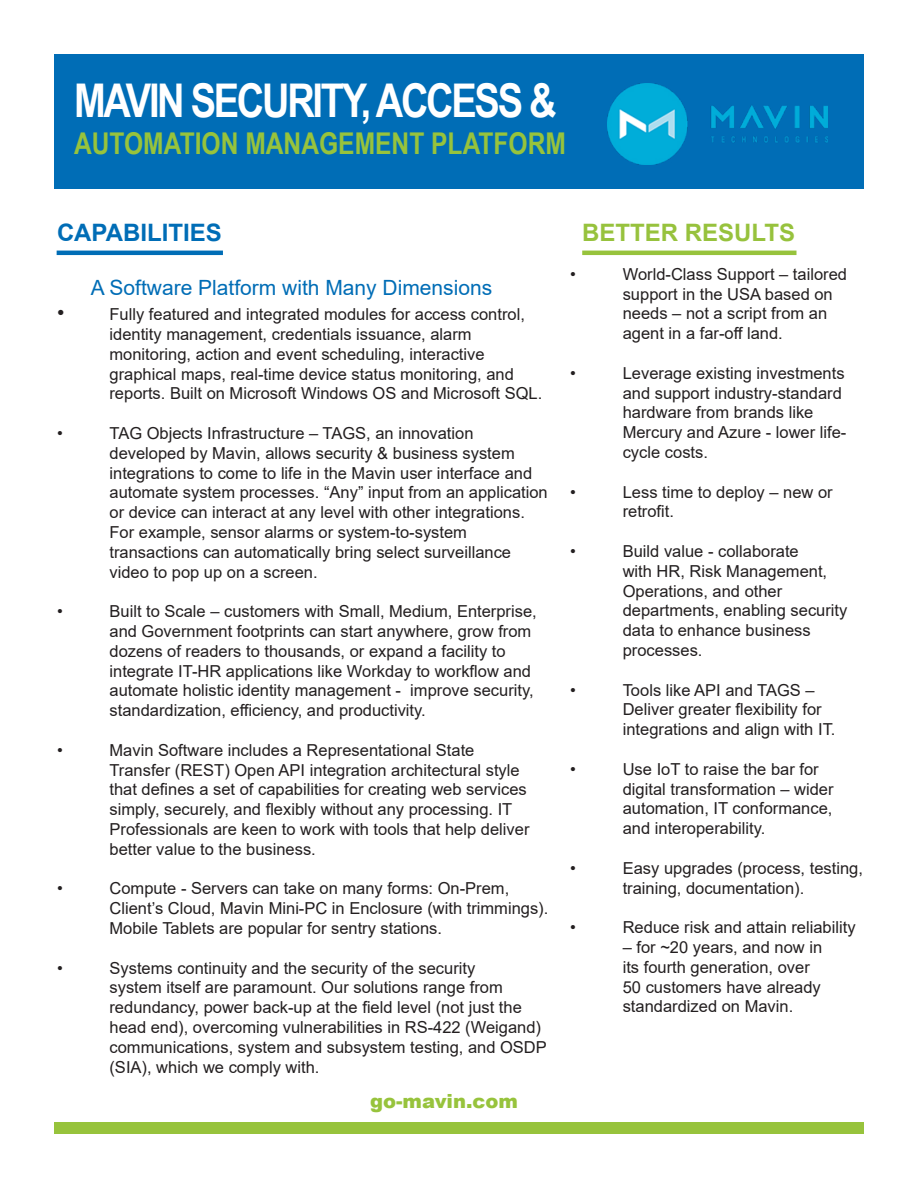
<style>
.page{position:relative;width:918px;height:1188px;background:#fff}
.page>*{position:absolute;margin:0;border:0;box-sizing:border-box;transform-origin:0 0}
.t1{font:700 46.5px "Arial Narrow";letter-spacing:-.05em;color:#fff}
.t2{font:700 30px "Arial Narrow";color:#97c33c}
.t3{font:700 24px "Arial";color:#97c23d}
.t4{font:700 24px "Arial";color:#006db6}
.t5{font:21px "Arial";color:#006db6}
.t6{font:900 19.5px "Arial";color:#97c33c}
.t7{font:16.5px/19.8px "Arial";color:#231f20}
.s1{font-size:21px}
</style>
<div class="page">
<div style="left:54px;top:54px;width:810px;height:135px;background:#006db6"></div>
<div style="left:54px;top:1122px;width:810px;height:12px;background:#97c33c"></div>
<img style="left:608px;top:84px;width:220px;height:80px">
<hr style="left:582px;top:251px;width:214px;height:4px;background:#97c33c">
<hr style="left:57px;top:251px;width:166px;height:4px;background:#006db6">
<p class="t1" style="left:74px;top:66px;width:484px">MAVIN SECURITY, ACCESS &amp;</p>
<p class="t2" style="left:74px;top:120px;width:493px">AUTOMATION MANAGEMENT PLATFORM</p>
<p class="t4" style="left:57px;top:216px;width:166px">CAPABILITIES</p>
<p class="t5" style="left:91px;top:273px;width:403px">A Software Platform with Many Dimensions</p>
<p class="t7" style="left:110px;top:304px;width:434px;text-indent:-52px"><span class="s1">•</span> Fully featured and integrated modules for access control, identity management, credentials issuance, alarm monitoring, action and event scheduling, interactive graphical maps, real-time device status monitoring, and reports. Built on Microsoft Windows OS and Microsoft SQL.</p>
<p class="t7" style="left:57px;top:423px;width:7px">•</p>
<p class="t7" style="left:110px;top:423px;width:440px">TAG Objects Infrastructure – TAGS, an innovation developed by Mavin, allows security &amp; business system integrations to come to life in the Mavin user interface and automate system processes. “Any” input from an application or device can interact at any level with other integrations.<br>For example, sensor alarms or system-to-system transactions can automatically bring select surveillance video to pop up on a screen.</p>
<p class="t7" style="left:57px;top:601px;width:7px">•</p>
<p class="t7" style="left:110px;top:601px;width:429px">Built to Scale – customers with Small, Medium, Enterprise, and Government footprints can start anywhere, grow from dozens of readers to thousands, or expand a facility to integrate IT-HR applications like Workday to workflow and automate holistic identity management - improve security, standardization, efficiency, and productivity.</p>
<p class="t7" style="left:57px;top:740px;width:7px">•</p>
<p class="t7" style="left:110px;top:740px;width:422px">Mavin Software includes a Representational State Transfer (REST) Open API integration architectural style that defines a set of capabilities for creating web services simply, securely, and flexibly without any processing. IT Professionals are keen to work with tools that help deliver better value to the business.</p>
<p class="t7" style="left:57px;top:879px;width:7px">•</p>
<p class="t7" style="left:110px;top:879px;width:440px">Compute - Servers can take on many forms: On-Prem,<br>Client’s Cloud, Mavin Mini-PC in Enclosure (with trimmings).<br>Mobile Tablets are popular for sentry stations.</p>
<p class="t7" style="left:57px;top:958px;width:7px">•</p>
<p class="t7" style="left:110px;top:958px;width:439px">Systems continuity and the security of the security<br>system itself are paramount. Our solutions range from redundancy, power back-up at the field level (not just the head end), overcoming vulnerabilities in RS-422 (Weigand) communications, system and subsystem testing, and OSDP (SIA), which we comply with.</p>
<p class="t6" style="left:370px;top:1087px;width:150px">go-mavin.com</p>
<p class="t3" style="left:582px;top:216px;width:214px">BETTER RESULTS</p>
<p class="t7" style="left:570px;top:264px;width:7px">•</p>
<p class="t7" style="left:623px;top:264px;width:226px">World-Class Support – tailored support in the USA based on needs – not a script from an agent in a far-off land.</p>
<p class="t7" style="left:570px;top:363px;width:7px">•</p>
<p class="t7" style="left:623px;top:363px;width:225px">Leverage existing investments and support industry-standard hardware from brands like<br>Mercury and Azure - lower life&shy;cycle costs.</p>
<p class="t7" style="left:570px;top:482px;width:7px">•</p>
<p class="t7" style="left:623px;top:482px;width:212px">Less time to deploy – new or retrofit.</p>
<p class="t7" style="left:570px;top:541px;width:7px">•</p>
<p class="t7" style="left:623px;top:541px;width:226px">Build value - collaborate<br>with HR, Risk Management,<br>Operations, and other departments, enabling security data to enhance business processes.</p>
<p class="t7" style="left:570px;top:680px;width:7px">•</p>
<p class="t7" style="left:623px;top:680px;width:214px">Tools like API and TAGS –<br>Deliver greater flexibility for integrations and align with IT.</p>
<p class="t7" style="left:570px;top:759px;width:7px">•</p>
<p class="t7" style="left:623px;top:759px;width:212px">Use IoT to raise the bar for digital transformation – wider automation, IT conformance, and interoperability.</p>
<p class="t7" style="left:570px;top:858px;width:7px">•</p>
<p class="t7" style="left:623px;top:858px;width:242px">Easy upgrades (process, testing, training, documentation).</p>
<p class="t7" style="left:570px;top:917px;width:7px">•</p>
<p class="t7" style="left:623px;top:917px;width:234px">Reduce risk and attain reliability</p>
<p class="t7" style="left:623px;top:937px;width:201px">– for ~20 years, and now in its fourth generation, over<br>50 customers have already standardized on Mavin.</p>
</div>
